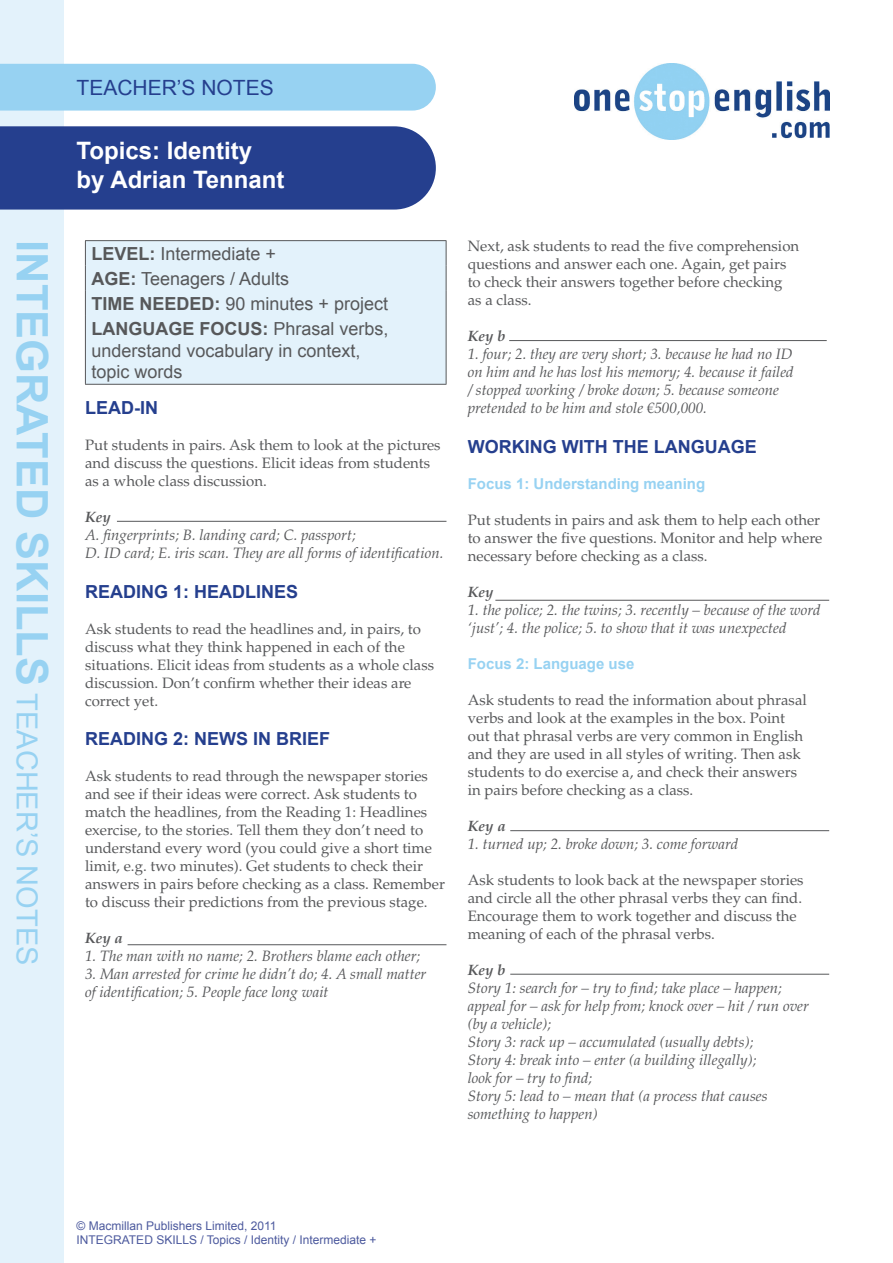
<style>
.page{position:relative;width:893px;height:1263px;background:#fff}
.page>*{position:absolute;margin:0;border:0;box-sizing:border-box;transform-origin:0 0}
.t1{font:700 43.35px "Arial";color:#97d2f2}
.t2{font:700 24px "Arial";color:#fff}
.t3{font:21px "Arial";color:#253f8e}
.Body_Palatino{font:18px/21.6px "Arial";color:#57585a}
.Body_Arial{font:700 18px "Arial";color:#253f8e}
.Body_Palatino-2{font:15px/18px "Palatino LT Std";color:#57585a}
.Body_Arial-2{font:italic 15px/18px "Palatino LT Std";color:#57585a}
.Body_Arial-3{font:15px/18px "Palatino LT Std";color:#57585a}
.Body_Palatino-3{font:700 15px "Arial";color:#97d2f2}
.Body_Arial-4{font:italic 700 15px "Palatino LT Std";color:#57585a}
.Body_Palatino-4{font:italic 700 15px "Palatino LT Std";color:#57585a}
.t4{font:12px "Arial";color:#4d5a9e}
.s1{font-weight:400;font-size:28.95px}
.s2{font-weight:700}
</style>
<div class="page">
<div style="left:0;top:0;width:64px;height:1263px;background:#e3f2fb"></div>
<img style="left:575px;top:64px;width:254px;height:75px">
<div style="left:0;top:126px;width:436px;height:84px;background:#253f8e"></div>
<div style="left:0;top:64px;width:436px;height:47px;background:#97d2f2"></div>
<div style="left:86px;top:241px;width:360px;height:143px;background:#e3f2fb"></div>
<hr style="left:85px;top:240px;width:361px;height:1px;background:#57585a">
<svg style="left:85px;top:241px;width:1px;height:75px"></svg>
<svg style="left:446px;top:241px;width:1px;height:75px"></svg>
<hr style="left:85px;top:316px;width:1px;height:68px;background:#57585a">
<hr style="left:446px;top:316px;width:1px;height:68px;background:#57585a">
<hr style="left:85px;top:384px;width:361px;height:1px;background:#57585a">
<hr style="left:510px;top:974px;width:319px;height:1px;background:#57585a">
<hr style="left:495px;top:600px;width:334px;height:1px;background:#57585a">
<hr style="left:510px;top:830px;width:319px;height:1px;background:#57585a">
<hr style="left:128px;top:944px;width:318px;height:1px;background:#57585a">
<hr style="left:117px;top:521px;width:329px;height:1px;background:#57585a">
<hr style="left:509px;top:340px;width:318px;height:1px;background:#57585a">
<p class="t1" style="left:61px;top:240px;width:726px;rotate:90deg">INTEGRATED SKILLS <span class="s1">TEACHER’S NOTES</span></p>
<p class="t3" style="left:77px;top:74px;width:199px">TEACHER’S NOTES</p>
<p class="t2" style="left:77px;top:135px;width:177px">Topics: Identity</p>
<p class="t2" style="left:77px;top:164px;width:210px">by Adrian Tennant</p>
<p class="Body_Palatino" style="left:91px;top:243px;width:186px"><span class="s2">LEVEL:</span> Intermediate +</p>
<p class="Body_Palatino" style="left:91px;top:268px;width:199px"><span class="s2">AGE:</span> Teenagers / Adults</p>
<p class="Body_Palatino" style="left:91px;top:293px;width:298px"><span class="s2">TIME NEEDED:</span> 90 minutes + project</p>
<p class="Body_Palatino" style="left:91px;top:318px;width:299px"><span class="s2">LANGUAGE FOCUS:</span> Phrasal verbs, understand vocabulary in context, topic words</p>
<p class="Body_Arial" style="left:85px;top:396px;width:74px">LEAD-IN</p>
<p class="Body_Palatino-2" style="left:85px;top:436px;width:357px">Put students in pairs. Ask them to look at the pictures and discuss the questions. Elicit ideas from students as a whole class discussion.</p>
<p class="Body_Arial-4" style="left:85px;top:508px;width:27px">Key</p>
<p class="Body_Arial-2" style="left:85px;top:526px;width:272px">A. fingerprints; B. landing card; C. passport;</p>
<p class="Body_Arial-2" style="left:85px;top:544px;width:360px">D. ID card; E. iris scan. They are all forms of identification.</p>
<p class="Body_Arial" style="left:85px;top:579px;width:215px">READING 1: HEADLINES</p>
<p class="Body_Arial-3" style="left:85px;top:620px;width:351px">Ask students to read the headlines and, in pairs, to discuss what they think happened in each of the situations. Elicit ideas from students as a whole class discussion. Don’t confirm whether their ideas are correct yet.</p>
<p class="Body_Arial" style="left:85px;top:727px;width:247px">READING 2: NEWS IN BRIEF</p>
<p class="Body_Palatino-2" style="left:85px;top:767px;width:361px">Ask students to read through the newspaper stories and see if their ideas were correct. Ask students to match the headlines, from the Reading 1: Headlines exercise, to the stories. Tell them they don’t need to understand every word (you could give a short time limit, e.g. two minutes). Get students to check their answers in pairs before checking as a class. Remember to discuss their predictions from the previous stage.</p>
<p class="Body_Arial-4" style="left:85px;top:929px;width:39px">Key a</p>
<p class="Body_Arial-2" style="left:85px;top:947px;width:337px">1. The man with no name; 2. Brothers blame each other;</p>
<p class="Body_Arial-2" style="left:85px;top:965px;width:343px">3. Man arrested for crime he didn’t do; 4. A small matter of identification; 5. People face long wait</p>
<p class="Body_Palatino-2" style="left:468px;top:237px;width:333px">Next, ask students to read the five comprehension questions and answer each one. Again, get pairs</p>
<p class="Body_Palatino-2" style="left:468px;top:273px;width:316px">to check their answers together before checking</p>
<p class="Body_Palatino-2" style="left:468px;top:291px;width:65px">as a class.</p>
<p class="Body_Arial-4" style="left:468px;top:327px;width:39px">Key b</p>
<p class="Body_Arial-2" style="left:468px;top:345px;width:327px">1. four; 2. they are very short; 3. because he had no ID on him and he has lost his memory; 4. because it failed / stopped working / broke down; 5. because someone pretended to be him and stole €500,000.</p>
<p class="Body_Arial" style="left:468px;top:435px;width:290px">WORKING WITH THE LANGUAGE</p>
<p class="Body_Palatino-3" style="left:468px;top:474px;width:239px">Focus 1: Understanding meaning</p>
<p class="Body_Palatino-2" style="left:468px;top:511px;width:356px">Put students in pairs and ask them to help each other to answer the five questions. Monitor and help where necessary before checking as a class.</p>
<p class="Body_Palatino-4" style="left:468px;top:583px;width:27px">Key</p>
<p class="Body_Arial-2" style="left:468px;top:601px;width:354px">1. the police; 2. the twins; 3. recently – because of the word ‘just’; 4. the police; 5. to show that it was unexpected</p>
<p class="Body_Palatino-3" style="left:468px;top:654px;width:168px">Focus 2: Language use</p>
<p class="Body_Palatino-2" style="left:468px;top:691px;width:341px">Ask students to read the information about phrasal verbs and look at the examples in the box. Point out that phrasal verbs are very common in English and they are used in all styles of writing. Then ask students to do exercise a, and check their answers</p>
<p class="Body_Palatino-2" style="left:468px;top:781px;width:227px">in pairs before checking as a class.</p>
<p class="Body_Palatino-4" style="left:468px;top:817px;width:39px">Key a</p>
<p class="Body_Arial-2" style="left:468px;top:835px;width:272px">1. turned up; 2. broke down; 3. come forward</p>
<p class="Body_Palatino-2" style="left:468px;top:871px;width:337px">Ask students to look back at the newspaper stories and circle all the other phrasal verbs they can find.<br>Encourage them to work together and discuss the meaning of each of the phrasal verbs.</p>
<p class="Body_Palatino-4" style="left:468px;top:961px;width:39px">Key b</p>
<p class="Body_Arial-2" style="left:468px;top:979px;width:315px">Story 1: search for – try to find; take place – happen;</p>
<p class="Body_Arial-2" style="left:468px;top:997px;width:343px">appeal for – ask for help from; knock over – hit / run over (by a vehicle);</p>
<p class="Body_Arial-2" style="left:468px;top:1033px;width:287px">Story 3: rack up – accumulated (usually debts);</p>
<p class="Body_Arial-2" style="left:468px;top:1051px;width:290px">Story 4: break into – enter (a building illegally);</p>
<p class="Body_Arial-2" style="left:468px;top:1069px;width:126px">look for – try to find;</p>
<p class="Body_Arial-2" style="left:468px;top:1087px;width:301px">Story 5: lead to – mean that (a process that causes something to happen)</p>
<p class="t4" style="left:77px;top:1218px;width:202px">© Macmillan Publishers Limited, 2011</p>
<p class="t4" style="left:77px;top:1232px;width:302px">INTEGRATED SKILLS / Topics / Identity / Intermediate +</p>
</div>
